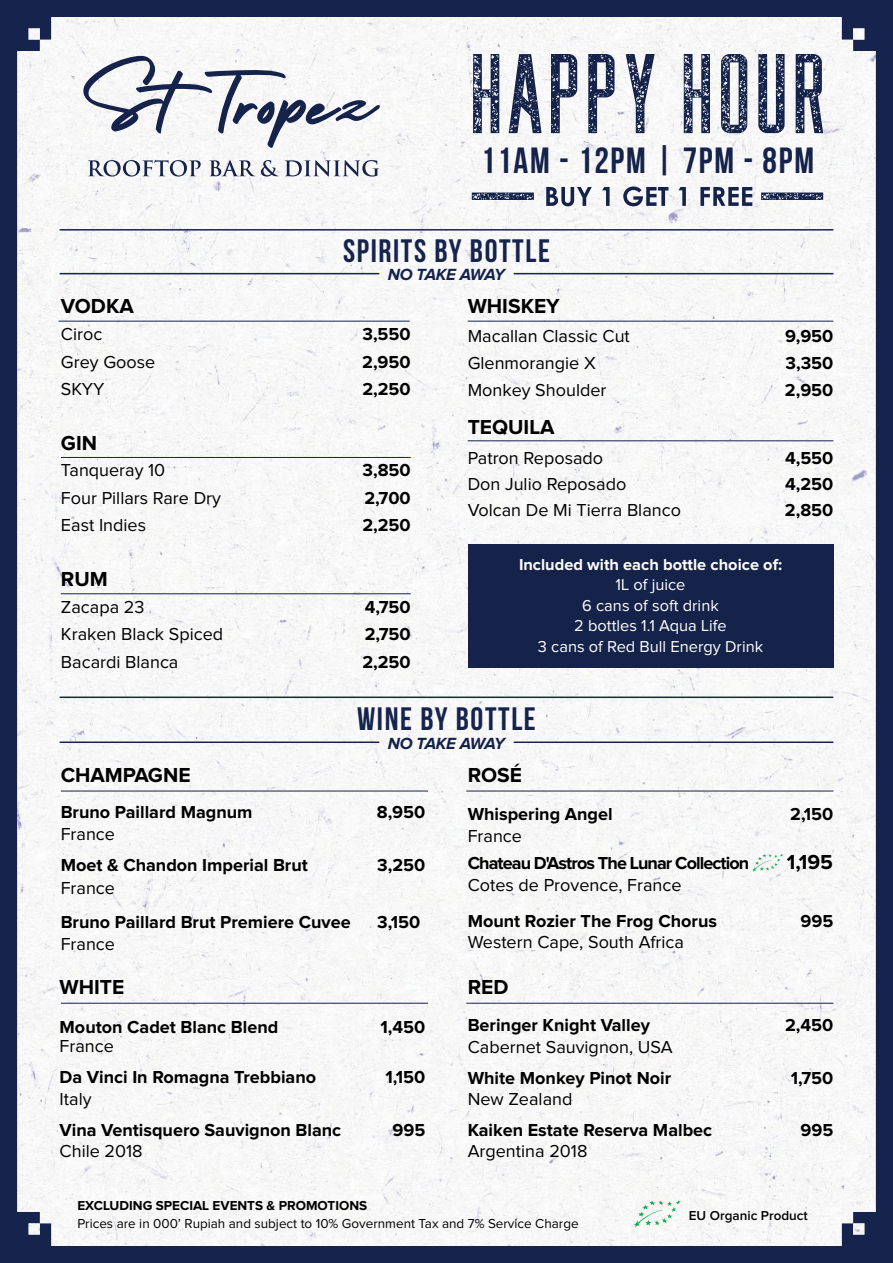
<style>
.page{position:relative;width:893px;height:1263px;background:#16234c}
.page>*{position:absolute;margin:0;border:0;box-sizing:border-box;transform-origin:0 0}
.t1{font:700 36.45px "Bebas Neue";letter-spacing:.05em;color:#15234b}
.t2{font:700 32.4px "Bebas Neue";letter-spacing:.05em;color:#16234c}
.t3{font:700 21px "Proxima Nova";color:#000}
.t4{font:700 18px "Proxima Nova";color:#000}
.t5{font:18px "Proxima Nova";color:#000}
.t6{font:700 18px "Proxima Nova";letter-spacing:-.05em;color:#000}
.t7{font:italic 700 16.8px "Proxima Nova";letter-spacing:-.055em;color:#15234b}
.t8{font:16.35px/19.6px "Proxima Nova";color:#fff;text-align:center}
.t9{font:700 16.35px/19.6px "Proxima Nova";color:#fff;text-align:center}
.t10{font:13.5px "Proxima Nova";color:#000}
.t11{font:700 13.5px "Proxima Nova";color:#000}
.t12{font:600 13.5px "Proxima Nova";color:#000}
.s1{font-weight:400}
</style>
<div class="page">
<div style="left:17px;top:17px;width:859px;height:1229px;background:#f8f8f8"></div>
<hr style="left:60px;top:229px;width:773px;height:2px;background:#16234c">
<hr style="left:59px;top:321px;width:351px;height:1px;background:#16234c">
<hr style="left:468px;top:321px;width:365px;height:1px;background:#16234c">
<hr style="left:468px;top:440px;width:365px;height:1px;background:#16234c">
<hr style="left:61px;top:457px;width:350px;height:1px;background:#16234c">
<hr style="left:61px;top:593px;width:350px;height:1px;background:#16234c">
<hr style="left:60px;top:696px;width:773px;height:2px;background:#16234c">
<hr style="left:60px;top:741px;width:319px;height:2px;background:#16234c">
<hr style="left:514px;top:741px;width:319px;height:2px;background:#16234c">
<hr style="left:61px;top:791px;width:367px;height:1px;background:#16234c">
<hr style="left:61px;top:1003px;width:367px;height:1px;background:#16234c">
<hr style="left:466px;top:791px;width:367px;height:1px;background:#16234c">
<hr style="left:466px;top:1003px;width:367px;height:1px;background:#16234c">
<svg style="left:634px;top:1200px;width:47px;height:28px"></svg>
<svg style="left:82px;top:55px;width:298px;height:94px;background:#d1d4da"></svg>
<svg style="left:88px;top:160px;width:113px;height:17px"></svg>
<svg style="left:209px;top:160px;width:46px;height:16px"></svg>
<svg style="left:261px;top:160px;width:18px;height:17px"></svg>
<svg style="left:285px;top:160px;width:94px;height:17px"></svg>
<svg style="left:473px;top:54px;width:350px;height:79px"></svg>
<svg style="left:472px;top:193px;width:62px;height:7px"></svg>
<svg style="left:761px;top:193px;width:62px;height:7px"></svg>
<svg style="left:546px;top:186px;width:206px;height:20px"></svg>
<hr style="left:60px;top:273px;width:319px;height:1px;background:#16234c">
<hr style="left:514px;top:273px;width:319px;height:1px;background:#16234c">
<div style="left:468px;top:545px;width:365px;height:123px;background:#15234b"></div>
<svg style="left:752px;top:854px;width:31px;height:18px"></svg>
<p class="t1" style="left:481px;top:141px;width:335px">11AM - 12PM | 7PM - 8PM</p>
<p class="t2" style="left:343px;top:233px;width:208px">SPIRITS BY BOTTLE</p>
<p class="t7" style="left:388px;top:267px;width:119px">NO TAKE AWAY</p>
<p class="t3" style="left:61px;top:297px;width:74px">VODKA</p>
<p class="t5" style="left:61px;top:326px;width:43px">Ciroc</p>
<p class="t4" style="left:362px;top:326px;width:50px">3,550</p>
<p class="t5" style="left:61px;top:353px;width:96px">Grey Goose</p>
<p class="t4" style="left:362px;top:353px;width:50px">2,950</p>
<p class="t5" style="left:61px;top:381px;width:45px">SKYY</p>
<p class="t4" style="left:362px;top:381px;width:50px">2,250</p>
<p class="t3" style="left:61px;top:433px;width:38px">GIN</p>
<p class="t5" style="left:61px;top:462px;width:106px">Tanqueray 10</p>
<p class="t4" style="left:363px;top:462px;width:50px">3,850</p>
<p class="t5" style="left:61px;top:490px;width:162px">Four Pillars Rare Dry</p>
<p class="t4" style="left:364px;top:490px;width:48px">2,700</p>
<p class="t5" style="left:61px;top:517px;width:87px">East Indies</p>
<p class="t4" style="left:362px;top:517px;width:50px">2,250</p>
<p class="t3" style="left:61px;top:569px;width:48px">RUM</p>
<p class="t5" style="left:61px;top:598px;width:85px">Zacapa 23</p>
<p class="t4" style="left:365px;top:598px;width:47px">4,750</p>
<p class="t5" style="left:61px;top:626px;width:164px">Kraken Black Spiced</p>
<p class="t4" style="left:365px;top:626px;width:47px">2,750</p>
<p class="t5" style="left:61px;top:653px;width:119px">Bacardi Blanca</p>
<p class="t4" style="left:362px;top:653px;width:50px">2,250</p>
<p class="t3" style="left:468px;top:297px;width:94px">WHISKEY</p>
<p class="t5" style="left:468px;top:328px;width:164px">Macallan Classic Cut</p>
<p class="t4" style="left:785px;top:328px;width:50px">9,950</p>
<p class="t5" style="left:468px;top:355px;width:130px">Glenmorangie X</p>
<p class="t4" style="left:785px;top:355px;width:49px">3,350</p>
<p class="t5" style="left:468px;top:382px;width:140px">Monkey Shoulder</p>
<p class="t4" style="left:785px;top:382px;width:50px">2,950</p>
<p class="t3" style="left:468px;top:417px;width:88px">TEQUILA</p>
<p class="t5" style="left:468px;top:450px;width:137px">Patron Reposado</p>
<p class="t4" style="left:785px;top:450px;width:50px">4,550</p>
<p class="t5" style="left:468px;top:476px;width:160px">Don Julio Reposado</p>
<p class="t4" style="left:785px;top:476px;width:50px">4,250</p>
<p class="t5" style="left:468px;top:502px;width:215px">Volcan De Mi Tierra Blanco</p>
<p class="t4" style="left:785px;top:502px;width:50px">2,850</p>
<p class="t9" style="left:519px;top:556px;width:265px">Included with each bottle choice of:<br><span class="s1">1L of juice</span></p>
<p class="t8" style="left:574px;top:596px;width:154px">6 cans of soft drink<br>2 bottles 1.1 Aqua Life</p>
<p class="t8" style="left:538px;top:637px;width:227px">3 cans of Red Bull Energy Drink</p>
<p class="t2" style="left:357px;top:701px;width:180px">WINE BY BOTTLE</p>
<p class="t7" style="left:388px;top:736px;width:119px">NO TAKE AWAY</p>
<p class="t3" style="left:61px;top:765px;width:131px">CHAMPAGNE</p>
<p class="t4" style="left:61px;top:804px;width:193px">Bruno Paillard Magnum</p>
<p class="t4" style="left:377px;top:804px;width:50px">8,950</p>
<p class="t5" style="left:61px;top:825px;width:56px">France</p>
<p class="t4" style="left:61px;top:856px;width:249px">Moet &amp; Chandon Imperial Brut</p>
<p class="t4" style="left:377px;top:856px;width:50px">3,250</p>
<p class="t5" style="left:61px;top:880px;width:56px">France</p>
<p class="t4" style="left:61px;top:914px;width:292px">Bruno Paillard Brut Premiere Cuvee</p>
<p class="t4" style="left:377px;top:914px;width:44px">3,150</p>
<p class="t5" style="left:61px;top:936px;width:56px">France</p>
<p class="t3" style="left:60px;top:977px;width:66px">WHITE</p>
<p class="t4" style="left:60px;top:1018px;width:220px">Mouton Cadet Blanc Blend</p>
<p class="t4" style="left:380px;top:1018px;width:46px">1,450</p>
<p class="t5" style="left:60px;top:1038px;width:56px">France</p>
<p class="t4" style="left:60px;top:1069px;width:258px">Da Vinci In Romagna Trebbiano</p>
<p class="t4" style="left:386px;top:1069px;width:41px">1,150</p>
<p class="t5" style="left:60px;top:1090px;width:33px">Italy</p>
<p class="t4" style="left:60px;top:1121px;width:283px">Vina Ventisquero Sauvignon Blanc</p>
<p class="t4" style="left:392px;top:1121px;width:34px">995</p>
<p class="t5" style="left:60px;top:1143px;width:85px">Chile 2018</p>
<p class="t3" style="left:468px;top:765px;width:56px">ROSÉ</p>
<p class="t4" style="left:468px;top:806px;width:146px">Whispering Angel</p>
<p class="t4" style="left:790px;top:806px;width:45px">2,150</p>
<p class="t5" style="left:468px;top:827px;width:56px">France</p>
<p class="t6" style="left:468px;top:855px;width:283px">Chateau D'Astros The Lunar Collection</p>
<p class="t3" style="left:787px;top:853px;width:48px">1,195</p>
<p class="t5" style="left:468px;top:877px;width:215px">Cotes de Provence, France</p>
<p class="t4" style="left:468px;top:912px;width:251px">Mount Rozier The Frog Chorus</p>
<p class="t4" style="left:800px;top:912px;width:34px">995</p>
<p class="t5" style="left:468px;top:934px;width:218px">Western Cape, South Africa</p>
<p class="t3" style="left:468px;top:977px;width:42px">RED</p>
<p class="t4" style="left:468px;top:1017px;width:184px">Beringer Knight Valley</p>
<p class="t4" style="left:785px;top:1017px;width:50px">2,450</p>
<p class="t5" style="left:468px;top:1038px;width:207px">Cabernet Sauvignon, USA</p>
<p class="t4" style="left:468px;top:1069px;width:205px">White Monkey Pinot Noir</p>
<p class="t4" style="left:791px;top:1069px;width:44px">1,750</p>
<p class="t5" style="left:468px;top:1091px;width:106px">New Zealand</p>
<p class="t4" style="left:468px;top:1122px;width:246px">Kaiken Estate Reserva Malbec</p>
<p class="t4" style="left:800px;top:1122px;width:34px">995</p>
<p class="t5" style="left:468px;top:1143px;width:121px">Argentina 2018</p>
<p class="t11" style="left:77px;top:1199px;width:291px">EXCLUDING SPECIAL EVENTS &amp; PROMOTIONS</p>
<p class="t10" style="left:77px;top:1218px;width:503px">Prices are in 000’ Rupiah and subject to 10% Government Tax and 7% Service Charge</p>
<p class="t12" style="left:689px;top:1209px;width:120px">EU Organic Product</p>
</div>
